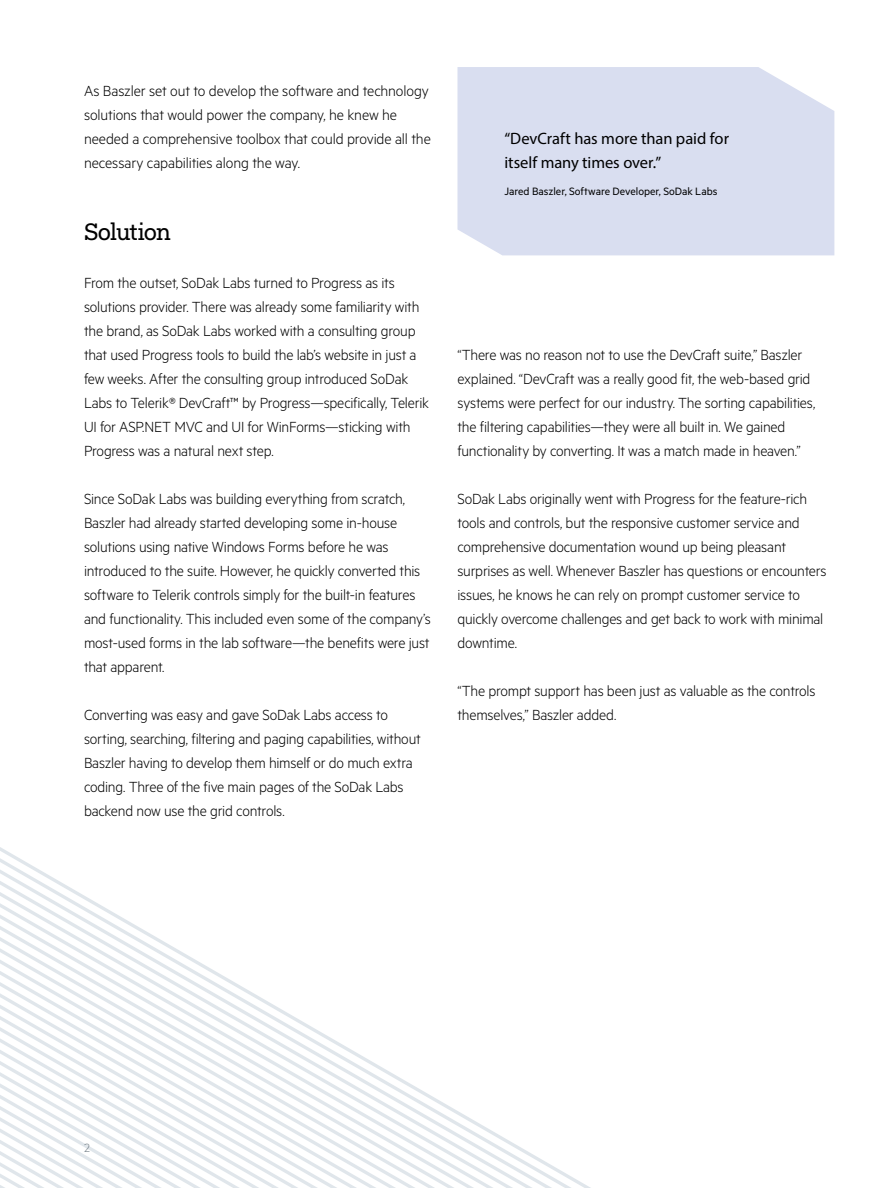
<style>
.page{position:relative;width:891px;height:1188px;background:#fff}
.page>*{position:absolute;margin:0;border:0;box-sizing:border-box;transform-origin:0 0}
.t1{font:24px "Fakt Slab Pro";letter-spacing:-.025em;color:#000}
.t2{font:300 16.5px/24px "Metric";letter-spacing:-.015em;color:#000}
.t3{font:16.5px/24px "Myriad Pro";letter-spacing:-.005em;color:#000}
.t4{font:300 13.5px "Metric";color:#7d878f}
.t5{font:12px "Metric";color:#000}
</style>
<div class="page">
<div style="left:458px;top:67px;width:376px;height:188px;background:#d9def0"></div>
<svg style="left:0;top:847px;width:591px;height:341px"></svg>
<p class="t2" style="left:84px;top:78px;width:348px">As Baszler set out to develop the software and technology solutions that would power the company, he knew he needed a comprehensive toolbox that could provide all the necessary capabilities along the way.</p>
<h1 class="t1" style="left:84px;top:216px;width:89px">Solution</h1>
<p class="t2" style="left:84px;top:270px;width:346px">From the outset, SoDak Labs turned to Progress as its solutions provider. There was already some familiarity with the brand, as SoDak Labs worked with a consulting group that used Progress tools to build the lab’s website in just a few weeks. After the consulting group introduced SoDak Labs to Telerik® DevCraft™ by Progress—specifically, Telerik UI for ASP.NET MVC and UI for WinForms—sticking with Progress was a natural next step.</p>
<p class="t2" style="left:84px;top:486px;width:349px">Since SoDak Labs was building everything from scratch, Baszler had already started developing some in-house solutions using native Windows Forms before he was introduced to the suite. However, he quickly converted this software to Telerik controls simply for the built-in features and functionality. This included even some of the company’s most-used forms in the lab software—the benefits were just that apparent.</p>
<p class="t2" style="left:84px;top:702px;width:338px">Converting was easy and gave SoDak Labs access to sorting, searching, filtering and paging capabilities, without Baszler having to develop them himself or do much extra coding. Three of the five main pages of the SoDak Labs backend now use the grid controls.</p>
<p class="t3" style="left:504px;top:126px;width:226px">“DevCraft has more than paid for itself many times over.”</p>
<p class="t5" style="left:504px;top:184px;width:215px">Jared Baszler, Software Developer, SoDak Labs</p>
<p class="t2" style="left:458px;top:342px;width:359px">“There was no reason not to use the DevCraft suite,” Baszler explained. “DevCraft was a really good fit, the web-based grid systems were perfect for our industry. The sorting capabilities, the filtering capabilities—they were all built in. We gained functionality by converting. It was a match made in heaven.”</p>
<p class="t2" style="left:458px;top:486px;width:371px">SoDak Labs originally went with Progress for the feature-rich tools and controls, but the responsive customer service and comprehensive documentation wound up being pleasant surprises as well. Whenever Baszler has questions or encounters issues, he knows he can rely on prompt customer service to quickly overcome challenges and get back to work with minimal downtime.</p>
<p class="t2" style="left:458px;top:678px;width:360px">“The prompt support has been just as valuable as the controls themselves,” Baszler added.</p>
<p class="t4" style="left:84px;top:1140px;width:7px">2</p>
</div>
